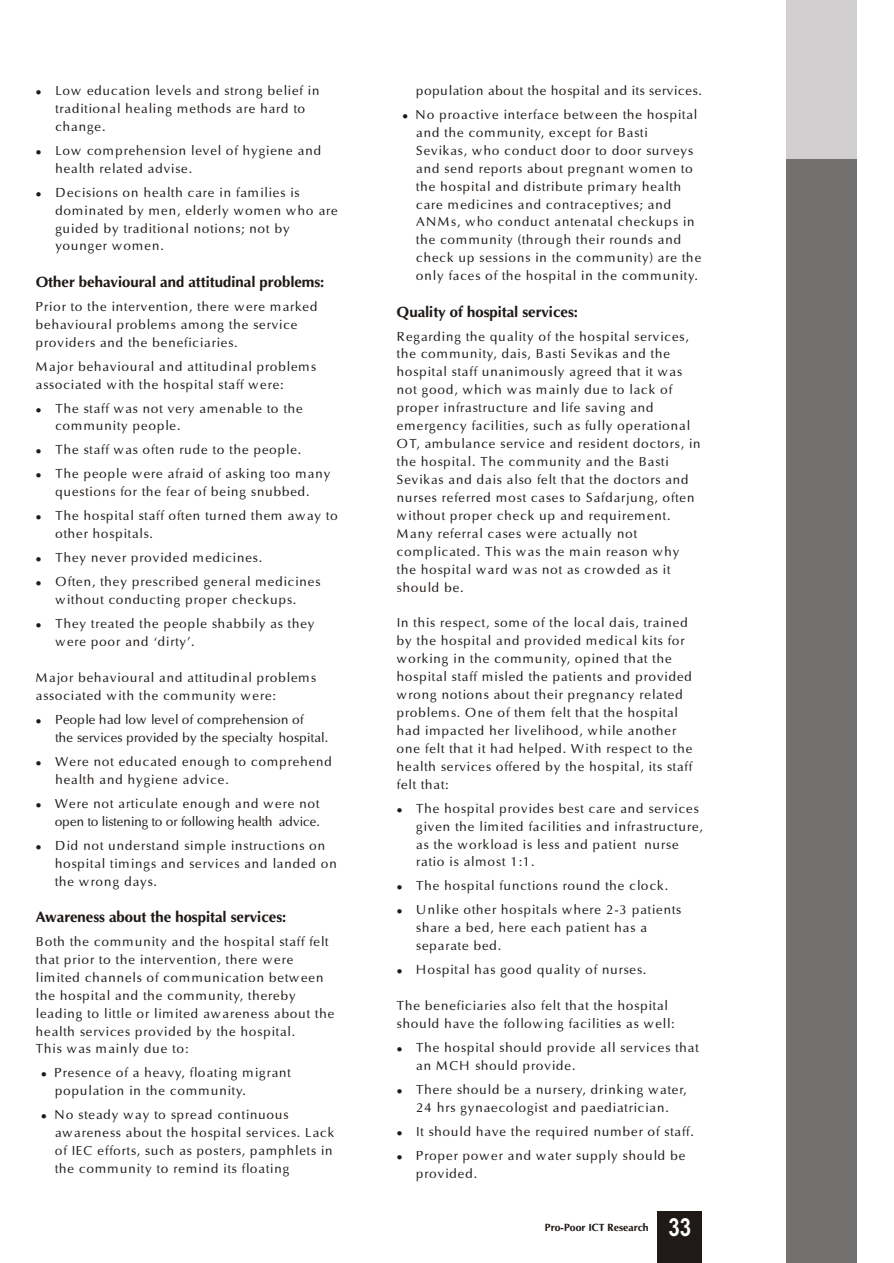
<style>
.page{position:relative;width:894px;height:1263px;background:#fff}
.page>*{position:absolute;margin:0;border:0;box-sizing:border-box;transform-origin:0 0}
.t1{font:700 25.05px "Arial Narrow";color:#fff}
.t2{font:15px/17.9px "Optima";color:#1f1a17}
.t3{font:700 15px "Optima";color:#1f1a17}
.t4{font:15px "Optima";letter-spacing:-.04em;color:#1f1a17}
.t5{font:15px "Optima";letter-spacing:-.055em;color:#1f1a17}
.t6{font:700 10.5px "Optima";color:#1f1a17}
</style>
<div class="page">
<div style="left:787px;top:158px;width:70px;height:1105px;background:#737070"></div>
<div style="left:787px;top:0;width:70px;height:159px;background:#d1cfcf"></div>
<div style="left:657px;top:1211px;width:45px;height:52px;background:#1f1a17"></div>
<p class="t2" style="left:36px;top:82px;width:286px">● Low education levels and strong belief in</p>
<p class="t2" style="left:416px;top:82px;width:288px">population about the hospital and its services.</p>
<p class="t2" style="left:55px;top:100px;width:252px">traditional healing methods are hard to</p>
<p class="t2" style="left:402px;top:106px;width:297px">● No proactive interface between the hospital</p>
<p class="t2" style="left:55px;top:118px;width:52px">change.</p>
<p class="t2" style="left:416px;top:124px;width:234px">and the community, except for Basti</p>
<p class="t2" style="left:36px;top:142px;width:288px">● Low comprehension level of hygiene and</p>
<p class="t2" style="left:416px;top:142px;width:279px">Sevikas, who conduct door to door surveys</p>
<p class="t2" style="left:55px;top:160px;width:139px">health related advise.</p>
<p class="t2" style="left:416px;top:160px;width:279px">and send reports about pregnant women to the hospital and distribute primary health</p>
<p class="t2" style="left:36px;top:184px;width:266px">● Decisions on health care in families is</p>
<p class="t2" style="left:416px;top:196px;width:257px">care medicines and contraceptives; and</p>
<p class="t2" style="left:55px;top:202px;width:285px">dominated by men, elderly women who are</p>
<p class="t2" style="left:416px;top:214px;width:281px">ANMs, who conduct antenatal checkups in</p>
<p class="t2" style="left:55px;top:220px;width:237px">guided by traditional notions; not by</p>
<p class="t2" style="left:416px;top:232px;width:267px">the community (through their rounds and</p>
<p class="t2" style="left:55px;top:238px;width:111px">younger women.</p>
<p class="t2" style="left:416px;top:250px;width:287px">check up sessions in the community) are the only faces of the hospital in the community.</p>
<p class="t3" style="left:36px;top:276px;width:290px">Other behavioural and attitudinal problems:</p>
<p class="t2" style="left:36px;top:298px;width:284px">Prior to the intervention, there were marked</p>
<p class="t3" style="left:397px;top:306px;width:182px">Quality of hospital services:</p>
<p class="t2" style="left:36px;top:316px;width:264px">behavioural problems among the service</p>
<p class="t2" style="left:397px;top:328px;width:294px">Regarding the quality of the hospital services,</p>
<p class="t2" style="left:36px;top:334px;width:204px">providers and the beneficiaries.</p>
<p class="t2" style="left:397px;top:346px;width:276px">the community, dais, Basti Sevikas and the</p>
<p class="t2" style="left:36px;top:358px;width:282px">Major behavioural and attitudinal problems</p>
<p class="t2" style="left:397px;top:364px;width:287px">hospital staff unanimously agreed that it was</p>
<p class="t2" style="left:36px;top:376px;width:250px">associated with the hospital staff were:</p>
<p class="t2" style="left:397px;top:382px;width:277px">not good, which was mainly due to lack of</p>
<p class="t2" style="left:36px;top:400px;width:269px">● The staff was not very amenable to the</p>
<p class="t2" style="left:397px;top:400px;width:259px">proper infrastructure and life saving and</p>
<p class="t2" style="left:55px;top:418px;width:127px">community people.</p>
<p class="t2" style="left:397px;top:418px;width:306px">emergency facilities, such as fully operational<br>OT, ambulance service and resident doctors, in</p>
<p class="t2" style="left:36px;top:442px;width:268px">● The staff was often rude to the people.</p>
<p class="t2" style="left:397px;top:454px;width:274px">the hospital. The community and the Basti</p>
<p class="t2" style="left:36px;top:466px;width:297px">● The people were afraid of asking too many</p>
<p class="t2" style="left:397px;top:472px;width:294px">Sevikas and dais also felt that the doctors and</p>
<p class="t2" style="left:55px;top:484px;width:257px">questions for the fear of being snubbed.</p>
<p class="t2" style="left:397px;top:489px;width:300px">nurses referred most cases to Safdarjung, often</p>
<p class="t2" style="left:36px;top:508px;width:304px">● The hospital staff often turned them away to</p>
<p class="t2" style="left:397px;top:507px;width:276px">without proper check up and requirement.</p>
<p class="t2" style="left:55px;top:526px;width:100px">other hospitals.</p>
<p class="t2" style="left:397px;top:525px;width:285px">Many referral cases were actually not complicated. This was the main reason why</p>
<p class="t2" style="left:36px;top:550px;width:229px">● They never provided medicines.</p>
<p class="t2" style="left:397px;top:561px;width:276px">the hospital ward was not as crowded as it</p>
<p class="t2" style="left:36px;top:574px;width:287px">● Often, they prescribed general medicines</p>
<p class="t2" style="left:397px;top:579px;width:69px">should be.</p>
<p class="t2" style="left:55px;top:592px;width:243px">without conducting proper checkups.</p>
<p class="t2" style="left:36px;top:616px;width:281px">● They treated the people shabbily as they</p>
<p class="t2" style="left:397px;top:615px;width:293px">In this respect, some of the local dais, trained</p>
<p class="t2" style="left:55px;top:634px;width:142px">were poor and ‘dirty’.</p>
<p class="t2" style="left:397px;top:633px;width:290px">by the hospital and provided medical kits for working in the community, opined that the</p>
<p class="t2" style="left:36px;top:670px;width:282px">Major behavioural and attitudinal problems</p>
<p class="t2" style="left:397px;top:669px;width:297px">hospital staff misled the patients and provided</p>
<p class="t2" style="left:36px;top:687px;width:242px">associated with the community were:</p>
<p class="t2" style="left:397px;top:687px;width:288px">wrong notions about their pregnancy related problems. One of them felt that the hospital</p>
<p class="t4" style="left:36px;top:713px;width:270px">● People had low level of comprehension of</p>
<p class="t2" style="left:397px;top:722px;width:282px">had impacted her livelihood, while another</p>
<p class="t4" style="left:55px;top:731px;width:275px">the services provided by the specialty hospital.</p>
<p class="t2" style="left:397px;top:740px;width:298px">one felt that it had helped. With respect to the</p>
<p class="t2" style="left:36px;top:753px;width:299px">● Were not educated enough to comprehend</p>
<p class="t2" style="left:397px;top:758px;width:297px">health services offered by the hospital, its staff</p>
<p class="t2" style="left:55px;top:771px;width:176px">health and hygiene advice.</p>
<p class="t2" style="left:397px;top:776px;width:54px">felt that:</p>
<p class="t2" style="left:36px;top:795px;width:286px">● Were not articulate enough and were not</p>
<p class="t2" style="left:397px;top:800px;width:304px">● The hospital provides best care and services</p>
<p class="t5" style="left:55px;top:815px;width:267px">open to listening to or following health advice.</p>
<p class="t2" style="left:416px;top:818px;width:289px">given the limited facilities and infrastructure,</p>
<p class="t2" style="left:36px;top:837px;width:292px">● Did not understand simple instructions on</p>
<p class="t2" style="left:416px;top:836px;width:265px">as the workload is less and patient–nurse</p>
<p class="t2" style="left:55px;top:855px;width:284px">hospital timings and services and landed on</p>
<p class="t2" style="left:416px;top:854px;width:121px">ratio is almost 1:1.</p>
<p class="t2" style="left:55px;top:873px;width:104px">the wrong days.</p>
<p class="t2" style="left:397px;top:878px;width:273px">● The hospital functions round the clock.</p>
<p class="t2" style="left:397px;top:902px;width:287px">● Unlike other hospitals where 2-3 patients</p>
<p class="t3" style="left:36px;top:911px;width:252px">Awareness about the hospital services:</p>
<p class="t2" style="left:416px;top:920px;width:233px">share a bed, here each patient has a</p>
<p class="t2" style="left:36px;top:933px;width:295px">Both the community and the hospital staff felt</p>
<p class="t2" style="left:416px;top:938px;width:87px">separate bed.</p>
<p class="t2" style="left:36px;top:951px;width:260px">that prior to the intervention, there were</p>
<p class="t2" style="left:397px;top:962px;width:252px">● Hospital has good quality of nurses.</p>
<p class="t2" style="left:36px;top:969px;width:290px">limited channels of communication between the hospital and the community, thereby</p>
<p class="t2" style="left:397px;top:998px;width:273px">The beneficiaries also felt that the hospital</p>
<p class="t2" style="left:36px;top:1005px;width:301px">leading to little or limited awareness about the</p>
<p class="t2" style="left:397px;top:1016px;width:280px">should have the following facilities as well:</p>
<p class="t2" style="left:36px;top:1023px;width:262px">health services provided by the hospital.<br>This was mainly due to:</p>
<p class="t2" style="left:416px;top:1040px;width:285px;text-indent:-19px">● The hospital should provide all services that an MCH should provide.</p>
<p class="t2" style="left:55px;top:1065px;width:238px;text-indent:-14px">● Presence of a heavy, floating migrant population in the community.</p>
<p class="t2" style="left:397px;top:1082px;width:292px;text-align:center">● There should be a nursery, drinking water,<br>24 hrs gynaecologist and paediatrician.</p>
<p class="t2" style="left:55px;top:1107px;width:282px;text-indent:-14px">● No steady way to spread continuous awareness about the hospital services. Lack</p>
<p class="t2" style="left:397px;top:1123px;width:299px">● It should have the required number of staff.</p>
<p class="t2" style="left:55px;top:1143px;width:280px">of IEC efforts, such as posters, pamphlets in</p>
<p class="t2" style="left:397px;top:1147px;width:291px">● Proper power and water supply should be</p>
<p class="t2" style="left:55px;top:1161px;width:237px">the community to remind its floating</p>
<p class="t2" style="left:416px;top:1165px;width:63px">provided.</p>
<p class="t6" style="left:545px;top:1223px;width:105px">Pro-Poor ICT Research</p>
<h1 class="t1" style="left:668px;top:1218px;width:24px">33</h1>
</div>
